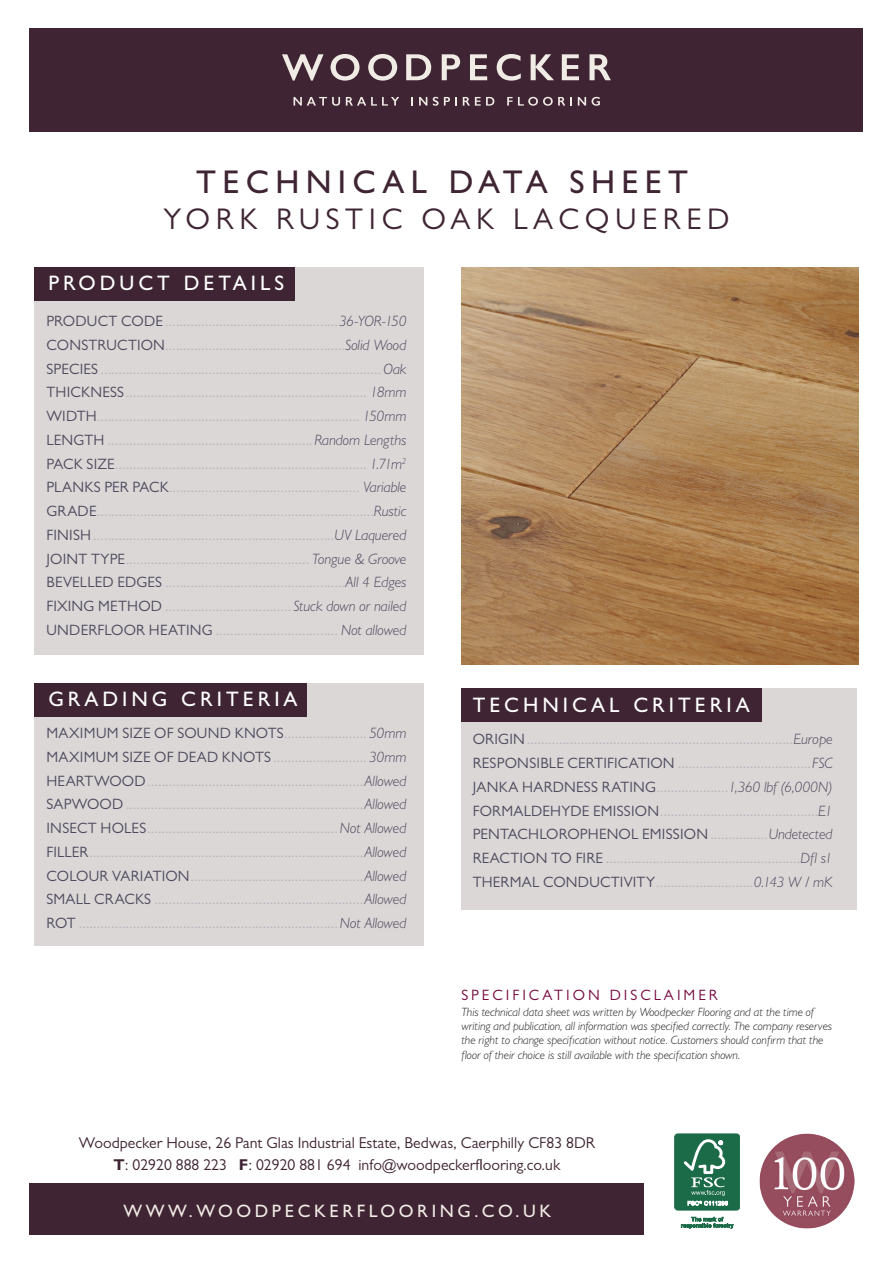
<style>
.page{position:relative;width:893px;height:1263px;background:#fff}
.page>*{position:absolute;margin:0;border:0;box-sizing:border-box;transform-origin:0 0}
.t1{font:500 33px "Gill Sans MT Pro";letter-spacing:.19em;color:#3f2533}
.t2{font:30px "Gill Sans MT Pro";letter-spacing:.19em;color:#3f2533}
.t3{font:500 21px "Gill Sans MT Pro";letter-spacing:.19em;color:#fff}
.t4{font:500 18px "Gill Sans MT Pro";letter-spacing:.2em;color:#f1ebe6}
.t5{font:15.75px/22px "Gill Sans MT Pro";color:#3f2533;text-align:center}
.t6{font:15px/23.7px "Gill Sans MT Pro";letter-spacing:.01em;color:#b6b2bb;text-align:justify}
.t7{font:15px "Gill Sans MT Pro";letter-spacing:.2em;color:#75093e}
.t8{font:italic 300 12px/14.2px "Gill Sans MT Pro";color:#231f20}
.s1{color:#4d4a5c}
.s2{font-weight:300;font-style:italic;color:#4d4a5c}
.s3{font-weight:700}
</style>
<div class="page">
<div style="left:30px;top:28px;width:833px;height:104px;background:#3f2533"></div>
<svg style="left:282px;top:54px;width:42px;height:27px"></svg>
<svg style="left:331px;top:54px;width:28px;height:27px"></svg>
<svg style="left:368px;top:54px;width:29px;height:27px"></svg>
<svg style="left:406px;top:54px;width:25px;height:26px"></svg>
<svg style="left:442px;top:54px;width:18px;height:26px"></svg>
<svg style="left:470px;top:54px;width:17px;height:26px"></svg>
<svg style="left:497px;top:54px;width:24px;height:27px"></svg>
<svg style="left:531px;top:54px;width:23px;height:26px"></svg>
<svg style="left:562px;top:54px;width:17px;height:26px"></svg>
<svg style="left:589px;top:54px;width:22px;height:26px"></svg>
<svg style="left:293px;top:97px;width:47px;height:9px"></svg>
<svg style="left:346px;top:97px;width:53px;height:9px"></svg>
<svg style="left:419px;top:97px;width:8px;height:9px"></svg>
<svg style="left:433px;top:97px;width:24px;height:9px"></svg>
<svg style="left:463px;top:97px;width:31px;height:9px"></svg>
<svg style="left:507px;top:97px;width:65px;height:9px"></svg>
<svg style="left:578px;top:97px;width:22px;height:9px"></svg>
<div style="left:30px;top:1183px;width:614px;height:52px;background:#3f2533"></div>
<img style="left:759px;top:1133px;width:96px;height:96px">
<div style="left:675px;top:1134px;width:65px;height:76px;background:#1c6b48;border-radius:3px"></div>
<div style="left:674px;top:1133px;width:66px;height:77px;border:1px solid #1c6b48;border-radius:3px"></div>
<svg style="left:684px;top:1139px;width:44px;height:66px"></svg>
<svg style="left:681px;top:1217px;width:52px;height:12px"></svg>
<div style="left:34px;top:267px;width:390px;height:387px;background:#dbd7d7"></div>
<div style="left:461px;top:688px;width:396px;height:222px;background:#dbd7d7"></div>
<img style="left:461px;top:267px;width:398px;height:398px">
<div style="left:34px;top:267px;width:261px;height:34px;background:#3f2533"></div>
<div style="left:34px;top:683px;width:390px;height:263px;background:#dbd7d7"></div>
<div style="left:34px;top:683px;width:272px;height:34px;background:#3f2533"></div>
<div style="left:461px;top:688px;width:301px;height:34px;background:#3f2533"></div>
<h1 class="t1" style="left:196px;top:162px;width:493px">TECHNICAL DATA SHEET</h1>
<h2 class="t2" style="left:164px;top:201px;width:567px">YORK RUSTIC OAK LACQUERED</h2>
<h3 class="t3" style="left:48px;top:271px;width:237px">PRODUCT DETAILS</h3>
<p class="t6" style="left:46px;top:309px;width:362px"><span class="s1">PRODUCT CODE</span> ................................................<span class="s2">36-YOR-150<br></span><span class="s1">CONSTRUCTION</span>..................................................<span class="s2">Solid Wood </span><span class="s1">SPECIES</span> ..............................................................................<span class="s2">Oak </span><span class="s1">THICKNESS</span>................................................................... <span class="s2">18mm </span><span class="s1">WIDTH</span>......................................................................... <span class="s2">150mm </span><span class="s1">LENGTH</span> .........................................................<span class="s2">Random Lengths </span><span class="s1">PACK SIZE</span>...................................................................... <span class="s2">1.71m</span><sup>2<br></sup><span class="s1">PLANKS PER PACK</span>..................................................... <span class="s2">Variable </span><span class="s1">GRADE</span>.............................................................................<span class="s2">Rustic </span><span class="s1">FINISH</span>...................................................................<span class="s2">UV Laquered </span><span class="s1">JOINT TYPE</span>................................................... <span class="s2">Tongue &amp; Groove </span><span class="s1">BEVELLED EDGES</span> ..................................................<span class="s2">All 4 Edges </span><span class="s1">FIXING METHOD</span> ................................... <span class="s2">Stuck down or nailed </span><span class="s1">UNDERFLOOR HEATING</span> .................................. <span class="s2">Not allowed</span></p>
<h3 class="t3" style="left:48px;top:687px;width:251px">GRADING CRITERIA</h3>
<p class="t6" style="left:46px;top:721px;width:362px"><span class="s1">MAXIMUM SIZE OF SOUND KNOTS</span>....................... <span class="s2">50mm </span><span class="s1">MAXIMUM SIZE OF DEAD KNOTS</span> .......................... <span class="s2">30mm </span><span class="s1">HEARTWOOD</span>............................................................<span class="s2">Allowed </span><span class="s1">SAPWOOD</span> ..................................................................<span class="s2">Allowed </span><span class="s1">INSECT HOLES</span>.....................................................<span class="s2">Not Allowed </span><span class="s1">FILLER</span>............................................................................<span class="s2">Allowed </span><span class="s1">COLOUR VARIATION</span>................................................<span class="s2">Allowed </span><span class="s1">SMALL CRACKS</span> ..........................................................<span class="s2">Allowed </span><span class="s1">ROT</span> ........................................................................<span class="s2">Not Allowed</span></p>
<p class="t6" style="left:473px;top:727px;width:362px"><span class="s1">ORIGIN</span>..........................................................................<span class="s2">Europe </span><span class="s1">RESPONSIBLE CERTIFICATION</span> .....................................<span class="s2">FSC </span><span class="s1">JANKA HARDNESS RATING</span>....................<span class="s2">1,360 lbf (6,000N)<br></span><span class="s1">FORMALDEHYDE EMISSION</span>............................................<span class="s2">E1<br></span><span class="s1">PENTACHLOROPHENOL EMISSION</span>................<span class="s2">Undetected </span><span class="s1">REACTION TO FIRE</span> ......................................................<span class="s2">Dfl s1<br></span><span class="s1">THERMAL CONDUCTIVITY</span>...........................<span class="s2">0.143 W / mK</span></p>
<h3 class="t3" style="left:473px;top:692px;width:278px">TECHNICAL CRITERIA</h3>
<p class="t7" style="left:461px;top:985px;width:258px">SPECIFICATION DISCLAIMER</p>
<p class="t8" style="left:461px;top:1004px;width:372px">This technical data sheet was written by Woodpecker Flooring and at the time of writing and publication, all information was specified correctly. The company reserves the right to change specification without notice. Customers should confirm that the floor of their choice is still available with the specification shown.</p>
<p class="t5" style="left:79px;top:1132px;width:518px">Woodpecker House, 26 Pant Glas Industrial Estate, Bedwas, Caerphilly CF83 8DR<br><span class="s3">T</span>: 02920 888 223 <span class="s3">F</span>: 02920 881 694 info@woodpeckerflooring.co.uk</p>
<p class="t4" style="left:124px;top:1200px;width:429px">WWW.WOODPECKERFLOORING.CO.UK</p>
</div>
